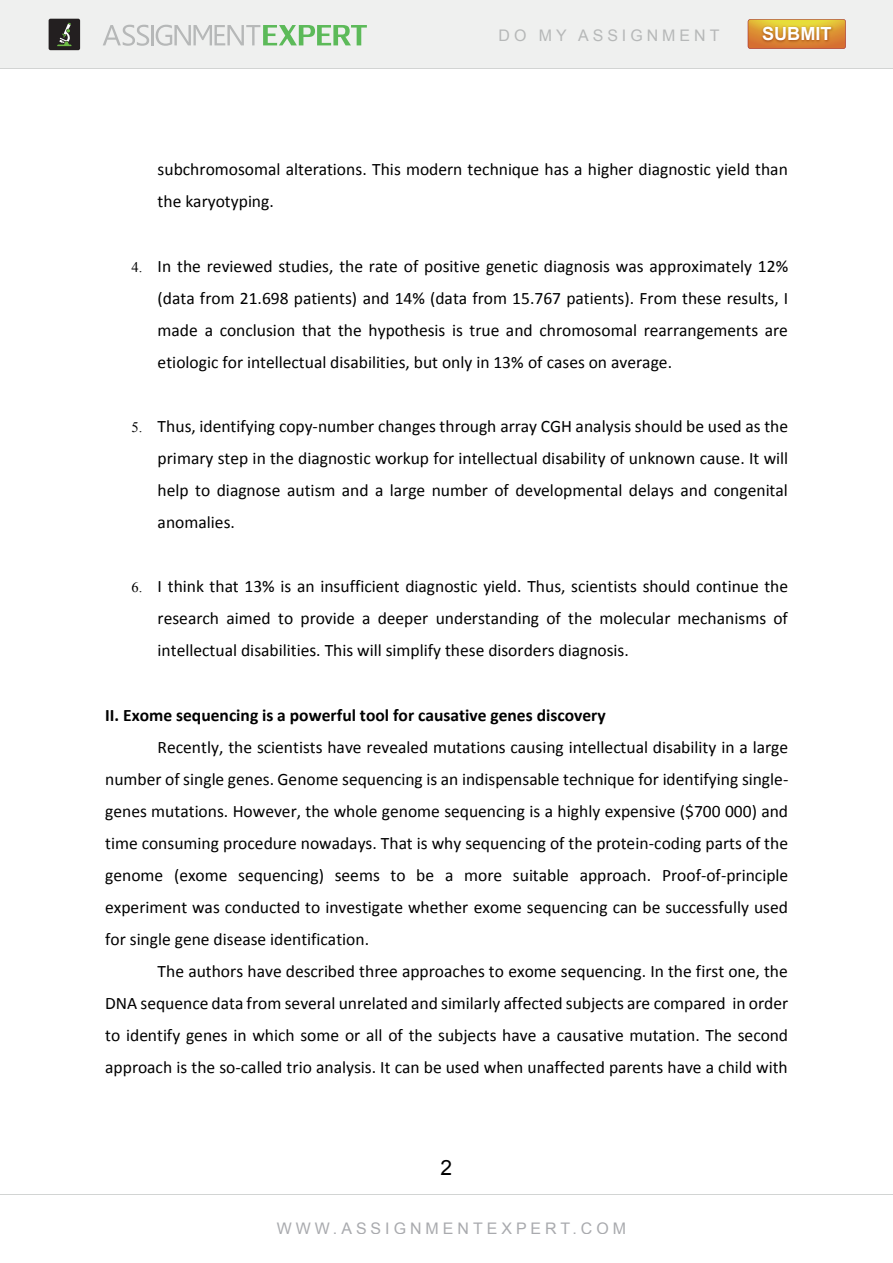
<style>
.page{position:relative;width:893px;height:1263px;background:#fff}
.page>*{position:absolute;margin:0;border:0;box-sizing:border-box;transform-origin:0 0}
.t1{font:21px "Arial";color:#000}
.t2{font:700 18.15px "Arial";color:#fff}
.t3{font:17.55px/32.1px "Calibri";color:#000;text-align:justify}
.t4{font:700 17.55px "Calibri";color:#000}
.t5{font:15.9px "Arial";letter-spacing:.25em;color:#a9aaae}
.t6{font:15.9px "Arial";letter-spacing:.25em;color:#b6b8b8}
.s1{font-family:"Times New Roman";font-size:14.55px}
</style>
<div class="page">
<div style="left:0;top:0;width:893px;height:69px;background:#eff0ef"></div>
<div style="left:49px;top:19px;width:31px;height:31px;background:#231f20;border-radius:2px"></div>
<svg style="left:57px;top:23px;width:15px;height:23px"></svg>
<svg style="left:748px;top:19px;width:98px;height:30px"></svg>
<img style="left:758px;top:21px;width:78px;height:28px">
<svg style="left:103px;top:25px;width:46px;height:21px"></svg>
<hr style="left:151px;top:25px;width:2px;height:20px;background:#b6b8b8">
<svg style="left:156px;top:25px;width:211px;height:21px"></svg>
<hr style="left:0;top:69px;width:893px;height:1px;background:#d2d4d3">
<hr style="left:0;top:1194px;width:893px;height:1px;background:#d2d4d3">
<p class="t6" style="left:499px;top:27px;width:222px">DO MY ASSIGNMENT</p>
<p class="t2" style="left:762px;top:24px;width:71px">SUBMIT</p>
<p class="t3" style="left:158px;top:155px;width:632px">subchromosomal alterations. This modern technique has a higher diagnostic yield than the karyotyping.</p>
<p class="t3" style="left:158px;top:251px;width:632px;text-indent:-26px"><span class="s1">4.</span> In the reviewed studies, the rate of positive genetic diagnosis was approximately 12% (data from 21.698 patients) and 14% (data from 15.767 patients). From these results, I made a conclusion that the hypothesis is true and chromosomal rearrangements are etiologic for intellectual disabilities, but only in 13% of cases on average.</p>
<p class="t3" style="left:158px;top:411px;width:632px;text-indent:-26px"><span class="s1">5.</span> Thus, identifying copy-number changes through array CGH analysis should be used as the primary step in the diagnostic workup for intellectual disability of unknown cause. It will help to diagnose autism and a large number of developmental delays and congenital anomalies.</p>
<p class="t3" style="left:158px;top:572px;width:632px;text-indent:-26px"><span class="s1">6.</span> I think that 13% is an insufficient diagnostic yield. Thus, scientists should continue the research aimed to provide a deeper understanding of the molecular mechanisms of intellectual disabilities. This will simplify these disorders diagnosis.</p>
<p class="t4" style="left:105px;top:707px;width:502px">II. Exome sequencing is a powerful tool for causative genes discovery</p>
<p class="t3" style="left:105px;top:732px;width:685px;text-indent:53px">Recently, the scientists have revealed mutations causing intellectual disability in a large number of single genes. Genome sequencing is an indispensable technique for identifying single&shy;genes mutations. However, the whole genome sequencing is a highly expensive ($700 000) and time consuming procedure nowadays. That is why sequencing of the protein-coding parts of the genome (exome sequencing) seems to be a more suitable approach. Proof-of-principle experiment was conducted to investigate whether exome sequencing can be successfully used for single gene disease identification.</p>
<p class="t3" style="left:105px;top:957px;width:685px;text-indent:53px">The authors have described three approaches to exome sequencing. In the first one, the DNA sequence data from several unrelated and similarly affected subjects are compared in order to identify genes in which some or all of the subjects have a causative mutation. The second approach is the so-called trio analysis. It can be used when unaffected parents have a child with</p>
<p class="t1" style="left:441px;top:1156px;width:13px">2</p>
<p class="t5" style="left:277px;top:1219px;width:351px">WWW.ASSIGNMENTEXPERT.COM</p>
</div>
